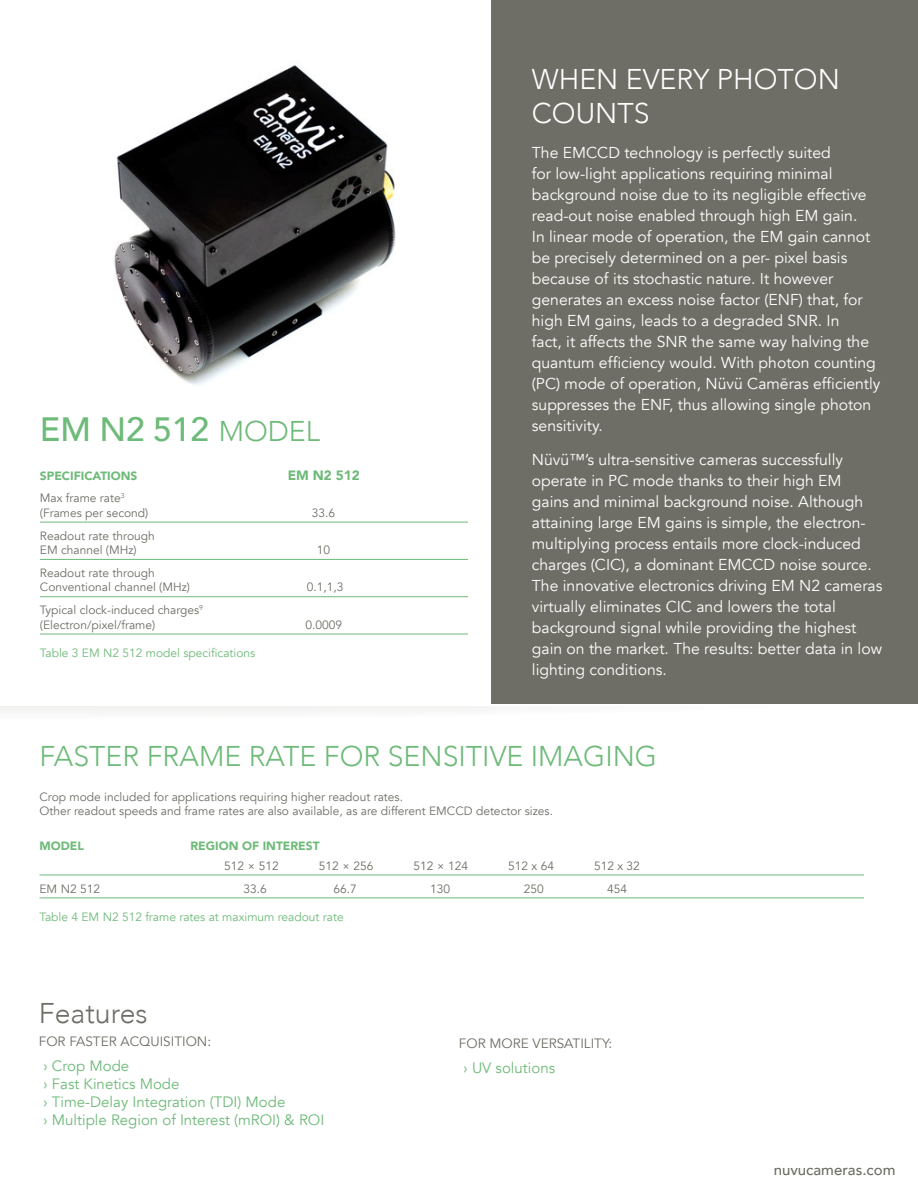
<style>
.page{position:relative;width:918px;height:1188px;background:#fff}
.page>*{position:absolute;margin:0;border:0;box-sizing:border-box;transform-origin:0 0}
.t1{font:500 33.6px "Avenir";color:#6eba79}
.t2{font:300 28.5px "Avenir";color:#6eba79}
.t3{font:300 28.5px/34.2px "Avenir";color:#fff}
.t4{font:300 28.5px "Avenir";color:#6e6e66}
.t5{font:15.75px/21px "Avenir";color:#fff}
.t6{font:15px/18px "Avenir";color:#6eba79}
.t7{font:500 15px "Avenir";color:#6e6e66}
.t8{font:13.5px "Avenir";color:#6e6e66}
.t9{font:900 13.5px "Avenir";color:#6eba79}
.t10{font:12px/14.4px "Avenir";color:#6e6e66}
.t11{font:12px "Avenir";color:#6eba79}
.t12{font:900 12px "Avenir";color:#6eba79}
.s1{font-weight:300;font-size:28.5px}
</style>
<div class="page">
<div style="left:491px;top:0;width:427px;height:704px;background:#6e6e66"></div>
<hr style="left:40px;top:522px;width:428px;height:1px;background:#6eba79">
<hr style="left:40px;top:559px;width:428px;height:1px;background:#6eba79">
<hr style="left:40px;top:596px;width:428px;height:1px;background:#6eba79">
<hr style="left:40px;top:634px;width:428px;height:1px;background:#6eba79">
<hr style="left:40px;top:875px;width:824px;height:1px;background:#6eba79">
<hr style="left:40px;top:897px;width:824px;height:1px;background:#6eba79">
<img style="left:114px;top:65px;width:282px;height:320px">
<h1 class="t1" style="left:40px;top:401px;width:282px">EM N2 512 <span class="s1">MODEL</span></h1>
<p class="t12" style="left:40px;top:465px;width:99px">SPECIFICATIONS</p>
<p class="t9" style="left:288px;top:463px;width:74px">EM N2 512</p>
<p class="t10" style="left:40px;top:491px;width:110px">Max frame rate<sup>3 </sup>(Frames per second)</p>
<p class="t10" style="left:312px;top:506px;width:25px">33.6</p>
<p class="t10" style="left:40px;top:529px;width:116px">Readout rate through<br>EM channel (MHz)</p>
<p class="t10" style="left:40px;top:566px;width:152px">Readout rate through<br>Conventional channel (MHz)</p>
<p class="t10" style="left:40px;top:603px;width:165px">Typical clock-induced charges<sup>9 </sup>(Electron/pixel/frame)</p>
<p class="t11" style="left:40px;top:646px;width:217px">Table 3 EM N2 512 model specifications</p>
<p class="t10" style="left:317px;top:543px;width:15px">10</p>
<p class="t10" style="left:307px;top:580px;width:38px">0.1,1,3</p>
<p class="t10" style="left:305px;top:618px;width:38px">0.0009</p>
<h2 class="t3" style="left:532px;top:62px;width:309px">WHEN EVERY PHOTON<br>COUNTS</h2>
<p class="t5" style="left:532px;top:142px;width:350px">The EMCCD technology is perfectly suited<br>for low-light applications requiring minimal background noise due to its negligible effective read-out noise enabled through high EM gain.<br>In linear mode of operation, the EM gain cannot be precisely determined on a per- pixel basis because of its stochastic nature. It however generates an excess noise factor (ENF) that, for high EM gains, leads to a degraded SNR. In<br>fact, it affects the SNR the same way halving the quantum efficiency would. With photon counting (PC) mode of operation, Nüvü Camēras efficiently suppresses the ENF, thus allowing single photon sensitivity.</p>
<p class="t5" style="left:532px;top:450px;width:352px">Nüvü™’s ultra-sensitive cameras successfully operate in PC mode thanks to their high EM gains and minimal background noise. Although attaining large EM gains is simple, the electron&shy;multiplying process entails more clock-induced charges (CIC), a dominant EMCCD noise source.<br>The innovative electronics driving EM N2 cameras virtually eliminates CIC and lowers the total background signal while providing the highest gain on the market. The results: better data in low lighting conditions.</p>
<h2 class="t2" style="left:40px;top:740px;width:619px">FASTER FRAME RATE FOR SENSITIVE IMAGING</h2>
<p class="t10" style="left:40px;top:790px;width:515px">Crop mode included for applications requiring higher readout rates.<br>Other readout speeds and frame rates are also available, as are different EMCCD detector sizes.</p>
<p class="t12" style="left:40px;top:835px;width:46px">MODEL</p>
<p class="t12" style="left:191px;top:835px;width:131px">REGION OF INTEREST</p>
<p class="t10" style="left:224px;top:859px;width:56px">512 × 512</p>
<p class="t10" style="left:319px;top:859px;width:56px">512 × 256</p>
<p class="t10" style="left:414px;top:859px;width:56px">512 × 124</p>
<p class="t10" style="left:508px;top:859px;width:47px">512 x 64</p>
<p class="t10" style="left:594px;top:859px;width:47px">512 x 32</p>
<p class="t10" style="left:40px;top:882px;width:62px">EM N2 512</p>
<p class="t10" style="left:243px;top:882px;width:25px">33.6</p>
<p class="t10" style="left:334px;top:882px;width:25px">66.7</p>
<p class="t10" style="left:430px;top:882px;width:22px">130</p>
<p class="t10" style="left:524px;top:882px;width:22px">250</p>
<p class="t10" style="left:607px;top:882px;width:22px">454</p>
<p class="t11" style="left:40px;top:910px;width:306px">Table 4 EM N2 512 frame rates at maximum readout rate</p>
<h2 class="t4" style="left:39px;top:996px;width:110px">Features</h2>
<p class="t8" style="left:39px;top:1033px;width:174px">FOR FASTER ACQUISITION:</p>
<p class="t6" style="left:43px;top:1057px;width:283px">› Crop Mode<br>› Fast Kinetics Mode<br>› Time-Delay Integration (TDI) Mode<br>› Multiple Region of Interest (mROI) &amp; ROI</p>
<p class="t8" style="left:459px;top:1035px;width:155px">FOR MORE VERSATILITY:</p>
<p class="t6" style="left:463px;top:1059px;width:93px">› UV solutions</p>
<p class="t7" style="left:774px;top:1157px;width:123px">nuvucameras.com</p>
</div>
